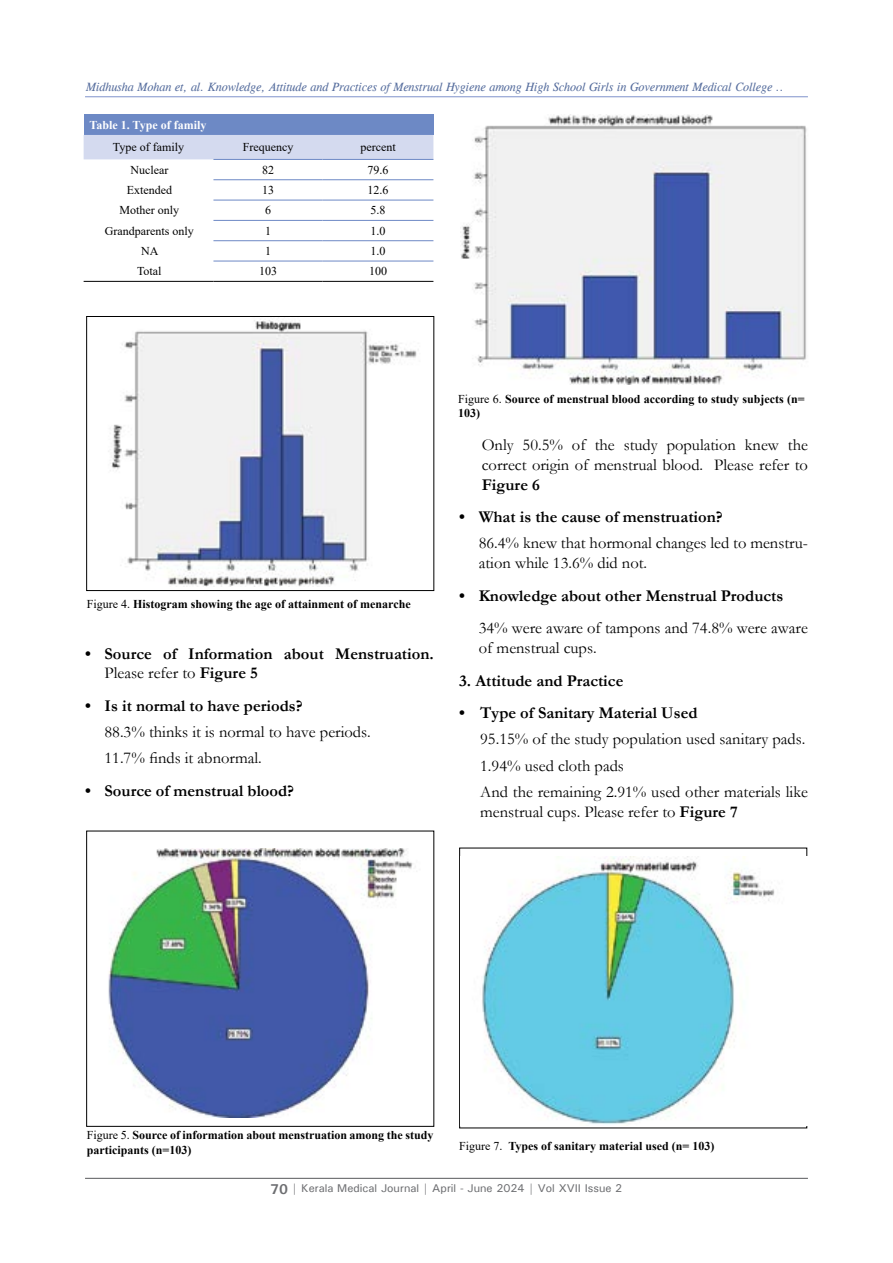
<style>
.page{position:relative;width:893px;height:1263px;background:#fff}
.page>*{position:absolute;margin:0;border:0;box-sizing:border-box;transform-origin:0 0}
.t1{font:16.5px/19.8px "Garamond";color:#000}
.t2{font:700 16.5px/19.8px "Garamond";color:#000}
.t3{font:700 12px/14.4px "Times New Roman";color:#000}
.t4{font:italic 12px "CG Times";color:#576e9e}
.t5{font:12px "Times New Roman";color:#000}
.t6{font:700 12px "Times New Roman";color:#fff}
.t7{font:500 11.25px "Univers";color:#6d6e71}
.s1{font-weight:400}
.s2{font-weight:700}
.s3{font-weight:700;font-size:14.25px}
</style>
<div class="page">
<hr style="left:85px;top:1178px;width:723px;height:1px;background:#58595b">
<hr style="left:85px;top:96px;width:723px;height:1px;background:#8d9fd1">
<img style="left:108px;top:848px;width:308px;height:270px">
<div style="left:84px;top:115px;width:349px;height:20px;background:#6d89c5"></div>
<div style="left:84px;top:135px;width:349px;height:24px;background:#d4daef"></div>
<hr style="left:213px;top:159px;width:110px;height:1px;background:#6d89c5">
<hr style="left:323px;top:159px;width:110px;height:1px;background:#6d89c5">
<hr style="left:213px;top:179px;width:110px;height:1px;background:#6d89c5">
<hr style="left:323px;top:179px;width:110px;height:1px;background:#6d89c5">
<hr style="left:213px;top:200px;width:110px;height:1px;background:#6d89c5">
<hr style="left:323px;top:200px;width:110px;height:1px;background:#6d89c5">
<hr style="left:213px;top:220px;width:110px;height:1px;background:#6d89c5">
<hr style="left:323px;top:220px;width:110px;height:1px;background:#6d89c5">
<hr style="left:213px;top:240px;width:110px;height:1px;background:#6d89c5">
<hr style="left:323px;top:240px;width:110px;height:1px;background:#6d89c5">
<hr style="left:213px;top:261px;width:110px;height:1px;background:#6d89c5">
<hr style="left:323px;top:261px;width:110px;height:1px;background:#6d89c5">
<hr style="left:84px;top:281px;width:129px;height:1px;background:#000">
<hr style="left:213px;top:281px;width:110px;height:1px;background:#000">
<hr style="left:323px;top:281px;width:110px;height:1px;background:#000">
<img style="left:108px;top:320px;width:311px;height:267px">
<img style="left:461px;top:115px;width:346px;height:269px">
<div style="left:86px;top:316px;width:348px;height:275px;border:1px solid #000"></div>
<div style="left:86px;top:831px;width:348px;height:296px;border:1px solid #000"></div>
<img style="left:482px;top:856px;width:293px;height:269px">
<p class="t4" style="left:86px;top:80px;width:699px">Midhusha Mohan et, al. Knowledge, Attitude and Practices of Menstrual Hygiene among High School Girls in Government Medical College ..</p>
<p class="t6" style="left:90px;top:116px;width:118px">Table 1. Type of family</p>
<p class="t5" style="left:113px;top:139px;width:73px">Type of family</p>
<p class="t5" style="left:243px;top:139px;width:52px">Frequency</p>
<p class="t5" style="left:360px;top:139px;width:37px">percent</p>
<p class="t5" style="left:130px;top:161px;width:39px">Nuclear</p>
<p class="t5" style="left:262px;top:161px;width:13px">82</p>
<p class="t5" style="left:367px;top:161px;width:23px">79.6</p>
<p class="t5" style="left:127px;top:182px;width:47px">Extended</p>
<p class="t5" style="left:262px;top:182px;width:13px">13</p>
<p class="t5" style="left:367px;top:182px;width:23px">12.6</p>
<p class="t5" style="left:120px;top:202px;width:61px">Mother only</p>
<p class="t5" style="left:265px;top:202px;width:7px">6</p>
<p class="t5" style="left:370px;top:202px;width:17px">5.8</p>
<p class="t5" style="left:105px;top:222px;width:90px">Grandparents only</p>
<p class="t5" style="left:265px;top:222px;width:7px">1</p>
<p class="t5" style="left:370px;top:222px;width:17px">1.0</p>
<p class="t5" style="left:141px;top:243px;width:19px">NA</p>
<p class="t5" style="left:265px;top:243px;width:7px">1</p>
<p class="t5" style="left:370px;top:243px;width:17px">1.0</p>
<p class="t5" style="left:137px;top:263px;width:26px">Total</p>
<p class="t5" style="left:259px;top:263px;width:19px">103</p>
<p class="t5" style="left:369px;top:263px;width:20px">100</p>
<p class="t3" style="left:87px;top:596px;width:325px"><span class="s1">Figure 4.</span> Histogram showing the age of attainment of menarche</p>
<p class="t2" style="left:105px;top:643px;width:331px;text-indent:-20px">• Source of Information about Menstruation.<br><span class="s1">Please refer to</span> Figure 5</p>
<p class="t2" style="left:85px;top:696px;width:219px">• Is it normal to have periods?</p>
<p class="t1" style="left:105px;top:718px;width:268px;line-height:26.2px">88.3% thinks it is normal to have periods.<br>11.7% finds it abnormal.</p>
<p class="t2" style="left:85px;top:781px;width:211px">• Source of menstrual blood?</p>
<p class="t3" style="left:458px;top:391px;width:348px"><span class="s1">Figure 6.</span> Source of menstrual blood according to study subjects (n=<br>103)</p>
<p class="t1" style="left:482px;top:435px;width:328px">Only 50.5% of the study population knew the correct origin of menstrual blood. Please refer to</p>
<p class="t2" style="left:482px;top:475px;width:60px">Figure 6</p>
<p class="t2" style="left:459px;top:507px;width:265px">• What is the cause of menstruation?</p>
<p class="t1" style="left:479px;top:533px;width:331px">86.4% knew that hormonal changes led to menstru&shy;ation while 13.6% did not.</p>
<p class="t2" style="left:459px;top:586px;width:325px">• Knowledge about other Menstrual Products</p>
<p class="t1" style="left:479px;top:618px;width:331px">34% were aware of tampons and 74.8% were aware of menstrual cups.</p>
<p class="t2" style="left:459px;top:671px;width:166px">3. Attitude and Practice</p>
<p class="t2" style="left:459px;top:703px;width:240px">• Type of Sanitary Material Used</p>
<p class="t1" style="left:480px;top:726px;width:329px;line-height:26.2px">95.15% of the study population used sanitary pads.<br>1.94% used cloth pads<br>And the remaining 2.91% used other materials like</p>
<p class="t1" style="left:480px;top:801px;width:259px">menstrual cups. Please refer to <span class="s2">Figure 7</span></p>
<p class="t3" style="left:87px;top:1128px;width:348px"><span class="s1">Figure 5.</span> Source of information about menstruation among the study participants (n=103)</p>
<p class="t3" style="left:459px;top:1138px;width:257px"><span class="s1">Figure 7.</span> Types of sanitary material used (n= 103)</p>
<p class="t7" style="left:270px;top:1181px;width:354px"><span class="s3">70</span> <span class="s2">|</span> Kerala Medical Journal | April - June 2024 | Vol XVII Issue 2</p>
</div>
